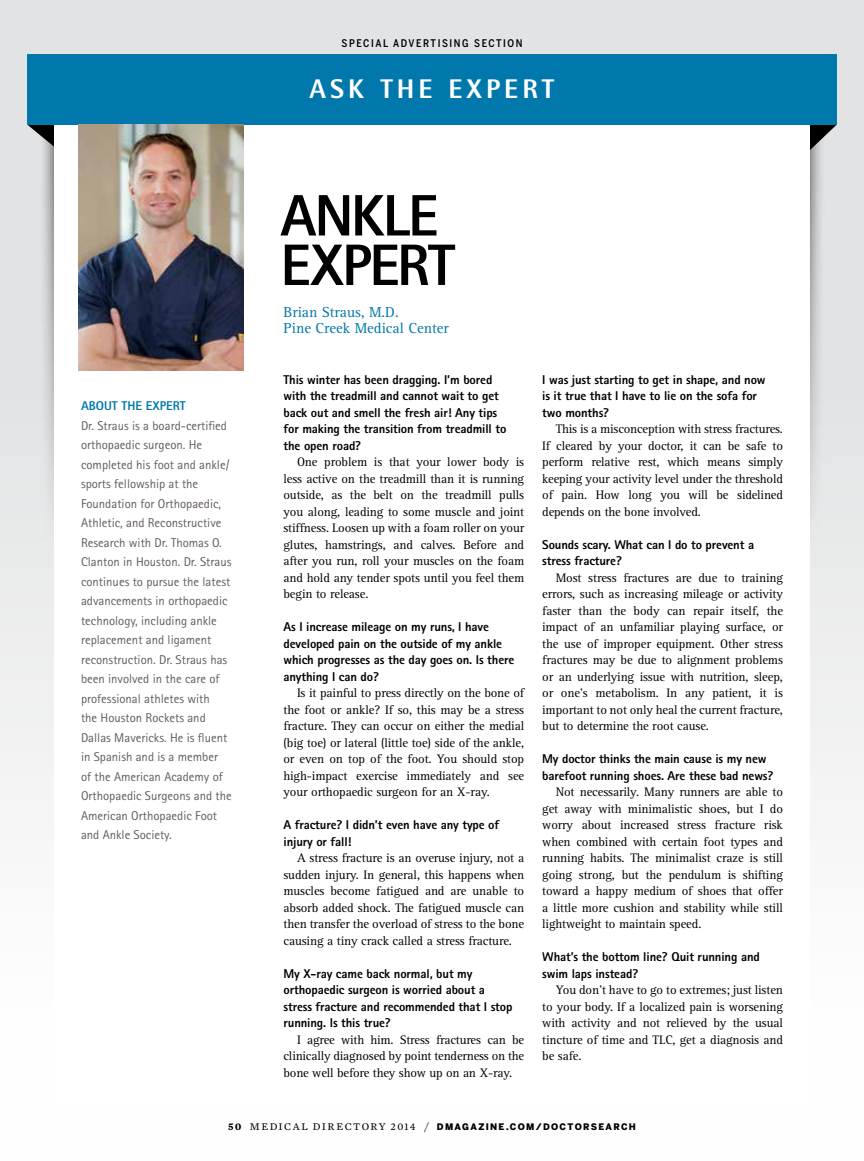
<style>
.page{position:relative;width:864px;height:1161px;background:#fff}
.page>*{position:absolute;margin:0;border:0;box-sizing:border-box;transform-origin:0 0}
.t1{font:800 58.5px/49.5px "Rotis Sans Serif";letter-spacing:-.03em;color:#000}
.t2{font:800 27px "Rotis Semi Sans";letter-spacing:.15em;color:#fff}
.t3{font:15px/16.5px "Rotis Serif";color:#0078ab}
.t4{font:12.75px "Rotis Serif";letter-spacing:-.01em;color:#000}
.t5{font:800 12.75px "Rotis Sans Serif";letter-spacing:-.01em;color:#000}
.t6{font:12.75px/19.5px "Rotis Sans Serif";color:#635c57}
.t7{font:500 10.5px "Benton Sans Cond";letter-spacing:.15em;color:#000}
.t8{font:900 9px "Benton Sans";letter-spacing:.14em;color:#000}
.s1{font-weight:800;color:#0078ab}
.s2{font-family:"Mercury Text G2";font-weight:700;font-size:10.5px}
.s3{font-family:"Mercury Text G2";font-weight:400;font-size:10.5px}
</style>
<div class="page">
<div style="left:0;top:0;width:864px;height:1161px;background:linear-gradient(to bottom,#dbdcdd,#fff)"></div>
<svg style="left:27px;top:124px;width:12px;height:28px"></svg>
<svg style="left:826px;top:124px;width:11px;height:33px"></svg>
<div style="left:39px;top:95px;width:787px;height:456px;background:#000;opacity:.75"></div>
<div style="left:54px;top:111px;width:756px;height:996px;background:#fff"></div>
<div style="left:27px;top:54px;width:810px;height:70px;background:#0078ab"></div>
<img style="left:78px;top:124px;width:165px;height:246px">
<p class="t7" style="left:341px;top:37px;width:183px">SPECIAL ADVERTISING SECTION</p>
<h2 class="t2" style="left:310px;top:72px;width:246px">ASK THE EXPERT</h2>
<p class="t1" style="left:280px;top:190px;width:176px">ANKLE<br>EXPERT</p>
<p class="t6" style="left:81px;top:396px;width:152px"><span class="s1">ABOUT THE EXPERT<br></span>Dr. Straus is a board-certified orthopaedic surgeon. He completed his foot and ankle/ sports fellowship at the<br>Foundation for Orthopaedic,<br>Athletic, and Reconstructive<br>Research with Dr. Thomas O.<br>Clanton in Houston. Dr. Straus continues to pursue the latest advancements in orthopaedic technology, including ankle replacement and ligament reconstruction. Dr. Straus has been involved in the care of professional athletes with<br>the Houston Rockets and<br>Dallas Mavericks. He is fluent in Spanish and is a member<br>of the American Academy of<br>Orthopaedic Surgeons and the<br>American Orthopaedic Foot and Ankle Society.</p>
<p class="t3" style="left:284px;top:304px;width:167px">Brian Straus, M.D.<br>Pine Creek Medical Center</p>
<p class="t5" style="left:284px;top:372px;width:210px">This winter has been dragging. I’m bored</p>
<p class="t5" style="left:284px;top:388px;width:217px">with the treadmill and cannot wait to get</p>
<p class="t5" style="left:284px;top:405px;width:215px">back out and smell the fresh air! Any tips</p>
<p class="t5" style="left:284px;top:421px;width:224px">for making the transition from treadmill to</p>
<p class="t5" style="left:284px;top:438px;width:79px">the open road?</p>
<p class="t4" style="left:297px;top:455px;width:229px">One problem is that your lower body is</p>
<p class="t4" style="left:284px;top:472px;width:242px">less active on the treadmill than it is running</p>
<p class="t4" style="left:284px;top:488px;width:242px">outside, as the belt on the treadmill pulls</p>
<p class="t4" style="left:284px;top:505px;width:242px">you along, leading to some muscle and joint</p>
<p class="t4" style="left:284px;top:521px;width:242px">stiffness. Loosen up with a foam roller on your</p>
<p class="t4" style="left:284px;top:537px;width:242px">glutes, hamstrings, and calves. Before and</p>
<p class="t4" style="left:284px;top:554px;width:242px">after you run, roll your muscles on the foam</p>
<p class="t4" style="left:284px;top:570px;width:242px">and hold any tender spots until you feel them</p>
<p class="t4" style="left:284px;top:587px;width:86px">begin to release.</p>
<p class="t5" style="left:284px;top:619px;width:207px">As I increase mileage on my runs, I have</p>
<p class="t5" style="left:284px;top:636px;width:220px">developed pain on the outside of my ankle</p>
<p class="t5" style="left:284px;top:652px;width:232px">which progresses as the day goes on. Is there</p>
<p class="t5" style="left:284px;top:669px;width:97px">anything I can do?</p>
<p class="t4" style="left:297px;top:686px;width:229px">Is it painful to press directly on the bone of</p>
<p class="t4" style="left:284px;top:702px;width:242px">the foot or ankle? If so, this may be a stress</p>
<p class="t4" style="left:284px;top:719px;width:242px">fracture. They can occur on either the medial</p>
<p class="t4" style="left:284px;top:735px;width:242px">(big toe) or lateral (little toe) side of the ankle,</p>
<p class="t4" style="left:284px;top:752px;width:242px">or even on top of the foot. You should stop</p>
<p class="t4" style="left:284px;top:768px;width:242px">high-impact exercise immediately and see</p>
<p class="t4" style="left:284px;top:785px;width:208px">your orthopaedic surgeon for an X-ray.</p>
<p class="t5" style="left:284px;top:817px;width:217px">A fracture? I didn’t even have any type of</p>
<p class="t5" style="left:284px;top:834px;width:70px">injury or fall!</p>
<p class="t4" style="left:297px;top:851px;width:229px">A stress fracture is an overuse injury, not a</p>
<p class="t4" style="left:284px;top:867px;width:242px">sudden injury. In general, this happens when</p>
<p class="t4" style="left:284px;top:884px;width:242px">muscles become fatigued and are unable to</p>
<p class="t4" style="left:284px;top:900px;width:242px">absorb added shock. The fatigued muscle can</p>
<p class="t4" style="left:284px;top:917px;width:242px">then transfer the overload of stress to the bone</p>
<p class="t4" style="left:284px;top:933px;width:230px">causing a tiny crack called a stress fracture.</p>
<p class="t5" style="left:284px;top:966px;width:190px">My X-ray came back normal, but my</p>
<p class="t5" style="left:284px;top:982px;width:203px">orthopaedic surgeon is worried about a</p>
<p class="t5" style="left:284px;top:999px;width:231px">stress fracture and recommended that I stop</p>
<p class="t5" style="left:284px;top:1015px;width:109px">running. Is this true?</p>
<p class="t4" style="left:297px;top:1032px;width:229px">I agree with him. Stress fractures can be</p>
<p class="t4" style="left:284px;top:1049px;width:242px">clinically diagnosed by point tenderness on the</p>
<p class="t4" style="left:284px;top:1065px;width:230px">bone well before they show up on an X-ray.</p>
<p class="t5" style="left:542px;top:372px;width:225px">I was just starting to get in shape, and now</p>
<p class="t5" style="left:542px;top:388px;width:216px">is it true that I have to lie on the sofa for</p>
<p class="t5" style="left:542px;top:405px;width:68px">two months?</p>
<p class="t4" style="left:556px;top:422px;width:229px">This is a misconception with stress fractures.</p>
<p class="t4" style="left:542px;top:438px;width:242px">If cleared by your doctor, it can be safe to</p>
<p class="t4" style="left:542px;top:455px;width:242px">perform relative rest, which means simply</p>
<p class="t4" style="left:542px;top:471px;width:242px">keeping your activity level under the threshold</p>
<p class="t4" style="left:542px;top:488px;width:242px">of pain. How long you will be sidelined</p>
<p class="t4" style="left:542px;top:504px;width:160px">depends on the bone involved.</p>
<p class="t5" style="left:542px;top:536px;width:213px">Sounds scary. What can I do to prevent a</p>
<p class="t5" style="left:542px;top:553px;width:81px">stress fracture?</p>
<p class="t4" style="left:556px;top:570px;width:229px">Most stress fractures are due to training</p>
<p class="t4" style="left:542px;top:587px;width:242px">errors, such as increasing mileage or activity</p>
<p class="t4" style="left:542px;top:603px;width:242px">faster than the body can repair itself, the</p>
<p class="t4" style="left:542px;top:620px;width:242px">impact of an unfamiliar playing surface, or</p>
<p class="t4" style="left:542px;top:636px;width:242px">the use of improper equipment. Other stress</p>
<p class="t4" style="left:542px;top:653px;width:242px">fractures may be due to alignment problems</p>
<p class="t4" style="left:542px;top:669px;width:242px">or an underlying issue with nutrition, sleep,</p>
<p class="t4" style="left:542px;top:686px;width:242px">or one’s metabolism. In any patient, it is</p>
<p class="t4" style="left:542px;top:702px;width:242px">important to not only heal the current fracture,</p>
<p class="t4" style="left:542px;top:719px;width:168px">but to determine the root cause.</p>
<p class="t5" style="left:542px;top:751px;width:226px">My doctor thinks the main cause is my new</p>
<p class="t5" style="left:542px;top:767px;width:233px">barefoot running shoes. Are these bad news?</p>
<p class="t4" style="left:556px;top:785px;width:229px">Not necessarily. Many runners are able to</p>
<p class="t4" style="left:542px;top:801px;width:242px">get away with minimalistic shoes, but I do</p>
<p class="t4" style="left:542px;top:818px;width:242px">worry about increased stress fracture risk</p>
<p class="t4" style="left:542px;top:834px;width:242px">when combined with certain foot types and</p>
<p class="t4" style="left:542px;top:851px;width:242px">running habits. The minimalist craze is still</p>
<p class="t4" style="left:542px;top:867px;width:242px">going strong, but the pendulum is shifting</p>
<p class="t4" style="left:542px;top:884px;width:242px">toward a happy medium of shoes that offer</p>
<p class="t4" style="left:542px;top:900px;width:242px">a little more cushion and stability while still</p>
<p class="t4" style="left:542px;top:917px;width:161px">lightweight to maintain speed.</p>
<p class="t5" style="left:542px;top:949px;width:219px">What’s the bottom line? Quit running and</p>
<p class="t5" style="left:542px;top:965px;width:98px">swim laps instead?</p>
<p class="t4" style="left:556px;top:983px;width:229px">You don’t have to go to extremes; just listen</p>
<p class="t4" style="left:542px;top:999px;width:242px">to your body. If a localized pain is worsening</p>
<p class="t4" style="left:542px;top:1016px;width:242px">with activity and not relieved by the usual</p>
<p class="t4" style="left:542px;top:1032px;width:242px">tincture of time and TLC, get a diagnosis and</p>
<p class="t4" style="left:542px;top:1049px;width:41px">be safe.</p>
<p class="t8" style="left:228px;top:1122px;width:409px"><span class="s2">50</span> <span class="s3">MEDICAL DIRECTORY 2014 /</span> DMAGAZINE.COM/DOCTORSEARCH</p>
</div>
